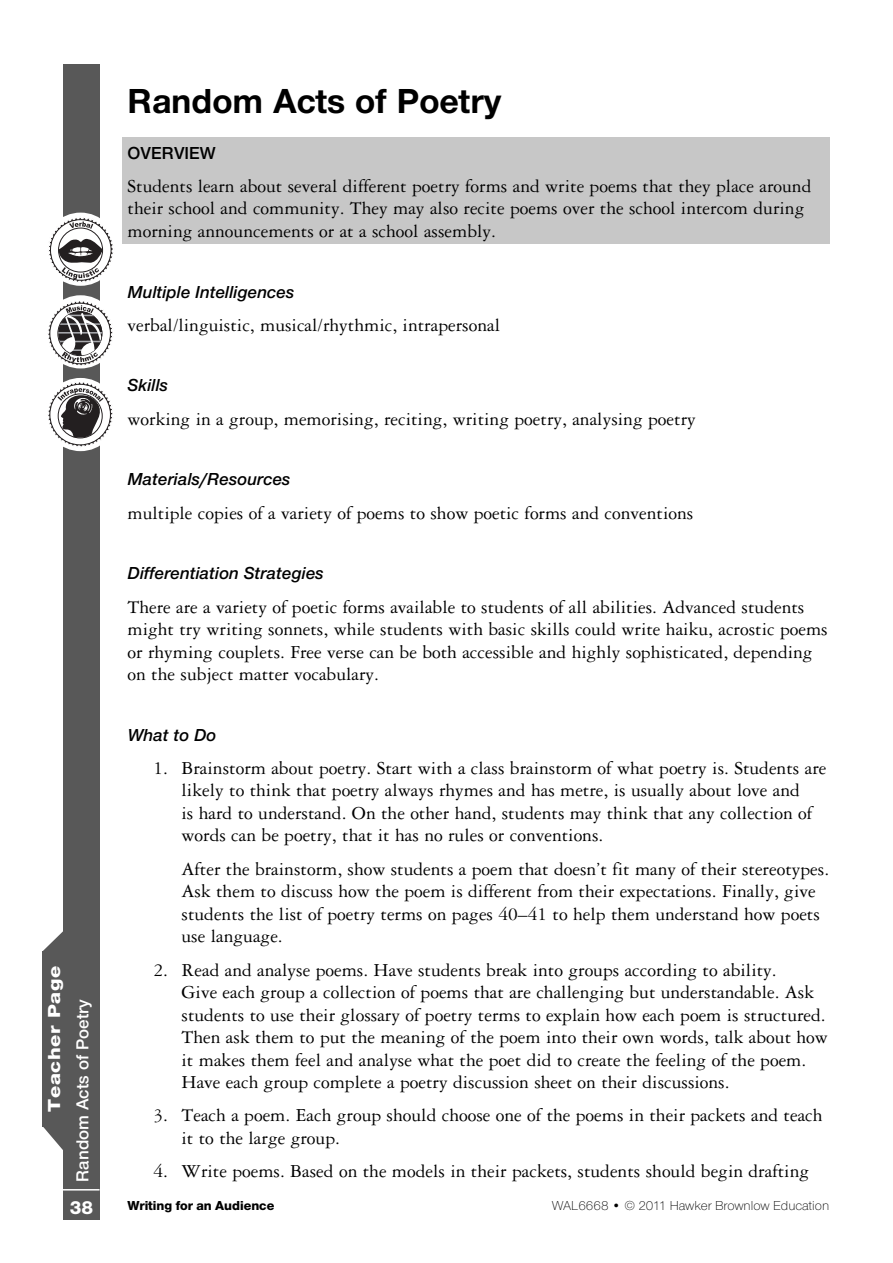
<style>
.page{position:relative;width:893px;height:1263px;background:#fff}
.page>*{position:absolute;margin:0;border:0;box-sizing:border-box;transform-origin:0 0}
.t1{font:700 36px "Nimbus Sans Novus T";color:#000}
.t2{font:19.5px/22.5px "Garamond Three";color:#000}
.t3{font:800 19.5px "Nimbus Sans Novus T";color:#fff}
.t4{font:italic 600 18px "Nimbus Sans Novus T";color:#000}
.t5{font:600 18px "Nimbus Sans Novus T";color:#fff}
.t6{font:800 18px "Nimbus Sans Novus T";letter-spacing:.03em;color:#fff;scale:1.2 1}
.t7{font:600 18px "Nimbus Sans Novus T";color:#000}
.t8{font:300 13.5px "Nimbus Sans Novus T";color:#000}
.t9{font:800 13.5px "Nimbus Sans Novus T";color:#000}
</style>
<div class="page">
<div style="left:64px;top:64px;width:36px;height:1156px;background:#585858"></div>
<hr style="left:62px;top:1189px;width:38px;height:2px;background:#fff">
<svg style="left:43px;top:920px;width:21px;height:238px"></svg>
<div style="left:43px;top:951px;width:21px;height:175px;background:#585858"></div>
<div style="left:123px;top:137px;width:707px;height:107px;background:#c7c7c7"></div>
<div style="left:44px;top:213px;width:73px;height:73px;background:#fff;border-radius:50%"></div>
<svg style="left:48px;top:216px;width:65px;height:68px"></svg>
<div style="left:44px;top:295px;width:73px;height:73px;background:#fff;border-radius:50%"></div>
<svg style="left:48px;top:299px;width:65px;height:68px"></svg>
<div style="left:44px;top:378px;width:73px;height:73px;background:#fff;border-radius:50%"></div>
<svg style="left:48px;top:380px;width:65px;height:69px"></svg>
<p class="t6" style="left:48px;top:1112px;width:123px;rotate:-90deg">Teacher Page</p>
<p class="t5" style="left:76px;top:1182px;width:185px;rotate:-90deg">Random Acts of Poetry</p>
<p class="t3" style="left:70px;top:1201px;width:25px">38</p>
<h1 class="t1" style="left:128px;top:88px;width:375px">Random Acts of Poetry</h1>
<p class="t7" style="left:128px;top:146px;width:90px">OVERVIEW</p>
<p class="t2" style="left:128px;top:176px;width:685px">Students learn about several different poetry forms and write poems that they place around their school and community. They may also recite poems over the school intercom during morning announcements or at a school assembly.</p>
<p class="t4" style="left:128px;top:285px;width:168px">Multiple Intelligences</p>
<p class="t2" style="left:128px;top:315px;width:374px">verbal/linguistic, musical/rhythmic, intrapersonal</p>
<p class="t4" style="left:128px;top:379px;width:42px">Skills</p>
<p class="t2" style="left:128px;top:409px;width:570px">working in a group, memorising, reciting, writing poetry, analysing poetry</p>
<p class="t4" style="left:128px;top:473px;width:164px">Materials/Resources</p>
<p class="t2" style="left:128px;top:503px;width:567px">multiple copies of a variety of poems to show poetic forms and conventions</p>
<p class="t4" style="left:128px;top:567px;width:198px">Differentiation Strategies</p>
<p class="t2" style="left:128px;top:597px;width:702px">There are a variety of poetic forms available to students of all abilities. Advanced students might try writing sonnets, while students with basic skills could write haiku, acrostic poems or rhyming couplets. Free verse can be both accessible and highly sophisticated, depending on the subject matter vocabulary.</p>
<p class="t4" style="left:128px;top:728px;width:90px">What to Do</p>
<p class="t2" style="left:182px;top:758px;width:646px;text-indent:-28px">1. Brainstorm about poetry. Start with a class brainstorm of what poetry is. Students are likely to think that poetry always rhymes and has metre, is usually about love and<br>is hard to understand. On the other hand, students may think that any collection of words can be poetry, that it has no rules or conventions.</p>
<p class="t2" style="left:182px;top:859px;width:649px">After the brainstorm, show students a poem that doesn’t fit many of their stereotypes.<br>Ask them to discuss how the poem is different from their expectations. Finally, give students the list of poetry terms on pages 40–41 to help them understand how poets use language.</p>
<p class="t2" style="left:182px;top:960px;width:648px;text-indent:-28px">2. Read and analyse poems. Have students break into groups according to ability.<br>Give each group a collection of poems that are challenging but understandable. Ask students to use their glossary of poetry terms to explain how each poem is structured.<br>Then ask them to put the meaning of the poem into their own words, talk about how it makes them feel and analyse what the poet did to create the feeling of the poem.<br>Have each group complete a poetry discussion sheet on their discussions.</p>
<p class="t2" style="left:182px;top:1106px;width:642px;text-indent:-28px">3. Teach a poem. Each group should choose one of the poems in their packets and teach it to the large group.</p>
<p class="t2" style="left:153px;top:1162px;width:657px">4. Write poems. Based on the models in their packets, students should begin drafting</p>
<p class="t9" style="left:128px;top:1200px;width:148px">Writing for an Audience</p>
<p class="t8" style="left:552px;top:1197px;width:279px">WAL6668 • © 2011 Hawker Brownlow Education</p>
</div>
